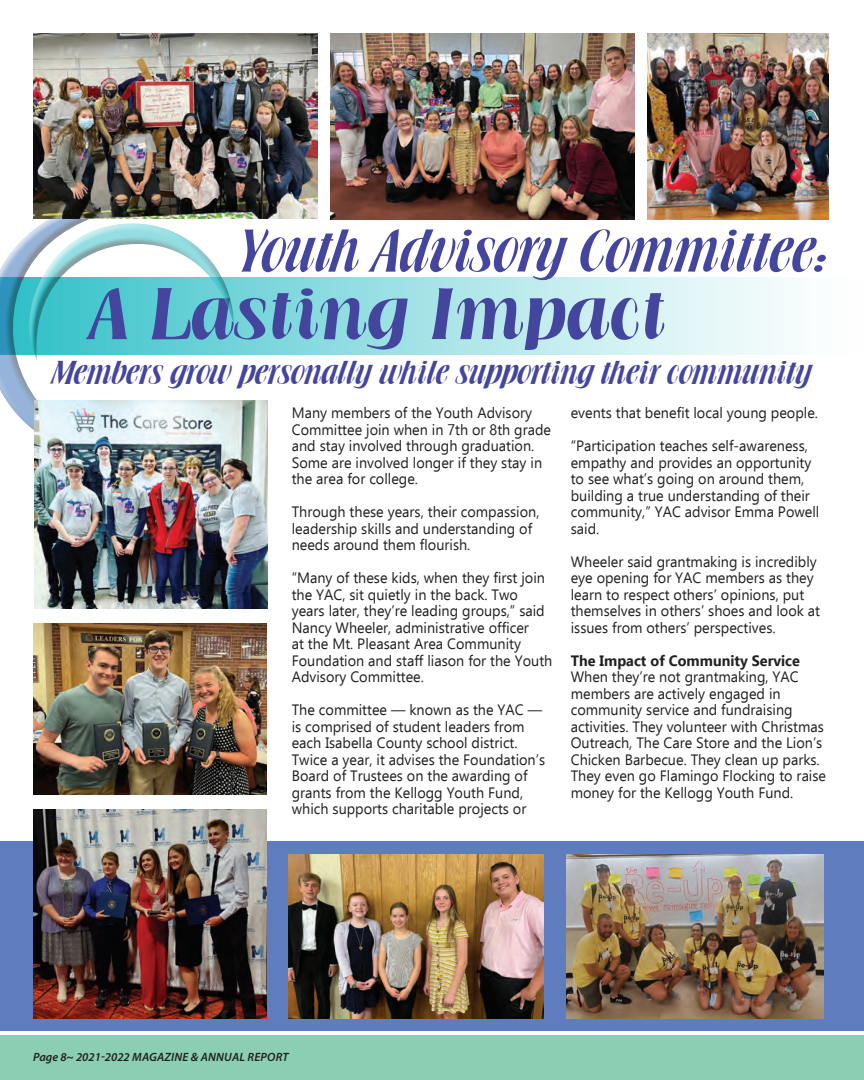
<style>
.page{position:relative;width:864px;height:1080px;background:#fff}
.page>*{position:absolute;margin:0;border:0;box-sizing:border-box;transform-origin:0 0}
.t1{font:italic 61.5px "Brochure Plain";color:#44459d;scale:1.25 1}
.t2{font:51px "Brochure Plain";color:#44459d}
.t3{font:28.5px "Brochure Plain";color:#44459d}
.t4{font:15px/16.5px "Ebrima";color:#231f20;scale:.96 1}
.t5{font:700 15px "Ebrima";color:#231f20;scale:.96 1}
.t6{font:italic 600 12px "Myriad Pro";letter-spacing:.02em;color:#231f20}
</style>
<div class="page">
<div style="left:0;top:1035px;width:864px;height:45px;background:#8aceb4"></div>
<div style="left:0;top:841px;width:864px;height:190px;background:#5e7cbe"></div>
<svg style="left:282px;top:278px;width:510px;height:77px;background:#bdeaed"></svg>
<img style="left:34px;top:623px;width:233px;height:172px">
<img style="left:566px;top:855px;width:258px;height:163px">
<img style="left:289px;top:855px;width:254px;height:163px">
<img style="left:34px;top:809px;width:233px;height:209px">
<svg style="left:0;top:172px;width:282px;height:258px"></svg>
<img style="left:34px;top:33px;width:283px;height:185px">
<img style="left:647px;top:33px;width:181px;height:186px">
<img style="left:330px;top:33px;width:304px;height:186px">
<img style="left:34px;top:401px;width:234px;height:207px">
<h2 class="t2" style="left:233px;top:220px;width:591px">Youth Advisory Committee:</h2>
<h1 class="t1" style="left:87px;top:277px;width:462px">A LastingImpact</h1>
<h3 class="t3" style="left:50px;top:355px;width:761px">Members grow personally while supporting their community</h3>
<p class="t4" style="left:292px;top:404px;width:272px">Many members of the Youth Advisory Committee join when in 7th or 8th grade and stay involved through graduation.<br>Some are involved longer if they stay in the area for college.</p>
<p class="t4" style="left:292px;top:503px;width:260px">Through these years, their compassion, leadership skills and understanding of needs around them flourish.</p>
<p class="t4" style="left:292px;top:569px;width:273px">“Many of these kids, when they first join the YAC, sit quietly in the back. Two years later, they’re leading groups,” said Nancy Wheeler, administrative officer<br>at the Mt. Pleasant Area Community Foundation and staff liason for the Youth Advisory Committee.</p>
<p class="t4" style="left:292px;top:701px;width:265px">The committee — known as the YAC — is comprised of student leaders from each Isabella County school district.<br>Twice a year, it advises the Foundation’s Board of Trustees on the awarding of grants from the Kellogg Youth Fund, which supports charitable projects or</p>
<p class="t4" style="left:571px;top:404px;width:259px">events that benefit local young people.</p>
<p class="t4" style="left:571px;top:437px;width:260px">“Participation teaches self-awareness, empathy and provides an opportunity to see what’s going on around them, building a true understanding of their community,” YAC advisor Emma Powell said.</p>
<p class="t4" style="left:571px;top:553px;width:261px">Wheeler said grantmaking is incredibly eye opening for YAC members as they learn to respect others’ opinions, put themselves in others’ shoes and look at issues from others’ perspectives.</p>
<p class="t5" style="left:571px;top:649px;width:240px">The Impact of Community Service</p>
<p class="t4" style="left:571px;top:668px;width:267px">When they’re not grantmaking, YAC members are actively engaged in community service and fundraising activities. They volunteer with Christmas Outreach, The Care Store and the Lion’s Chicken Barbecue. They clean up parks.<br>They even go Flamingo Flocking to raise money for the Kellogg Youth Fund.</p>
<p class="t6" style="left:33px;top:1050px;width:257px">Page 8~ 2021-2022 MAGAZINE &amp; ANNUAL REPORT</p>
</div>
